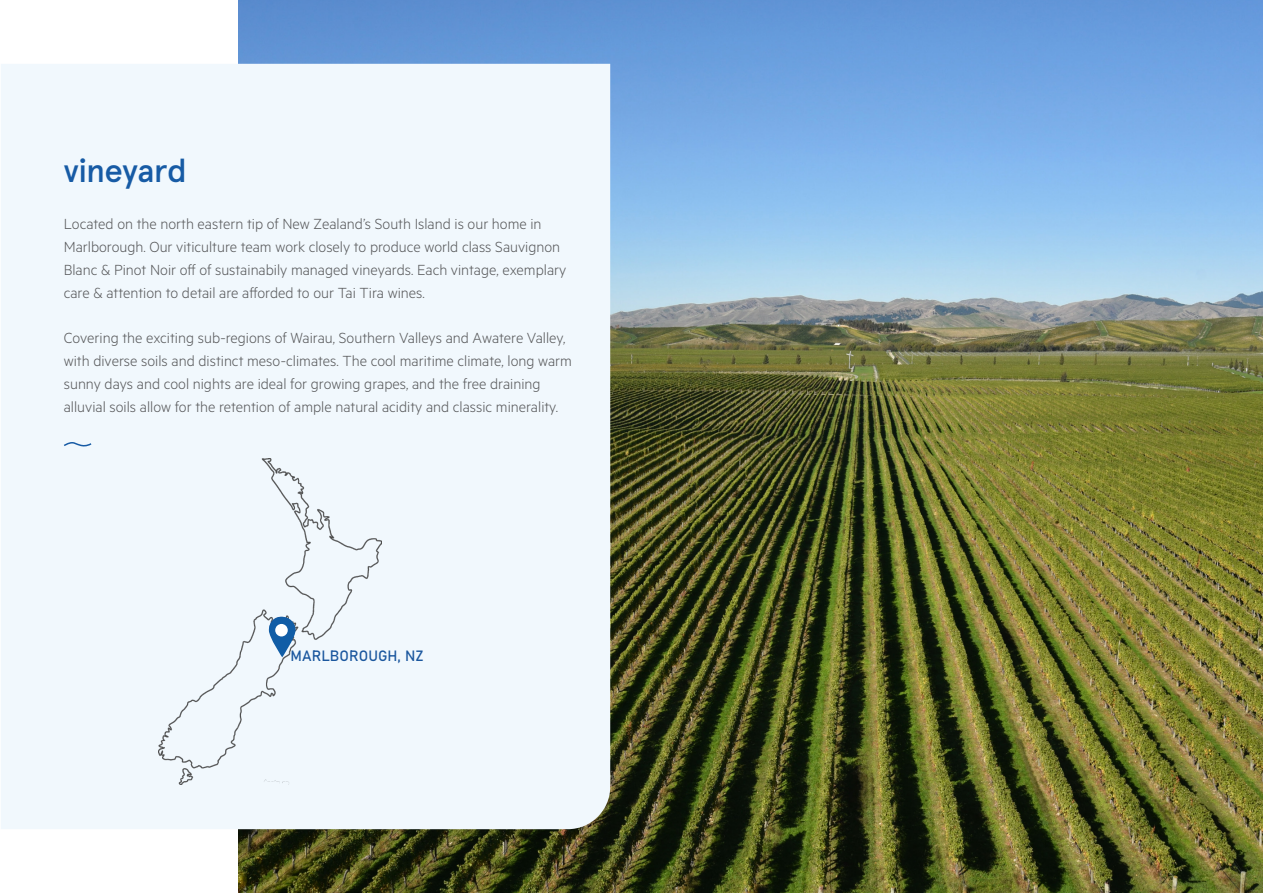
<style>
.page{position:relative;width:1263px;height:893px;background:#fff}
.page>*{position:absolute;margin:0;border:0;box-sizing:border-box;transform-origin:0 0}
.Heading_1A{font:500 33px "Apercu";letter-spacing:-.015em;color:#175ba5}
.Body_Copy_1{font:300 16.5px/22.8px "Metric";color:#57585a}
.t1{font:14.7px "Bahnschrift";letter-spacing:.005em;color:#1b579e}
</style>
<div class="page">
<img style="left:238px;top:0;width:1025px;height:893px">
<div style="left:1px;top:64px;width:609px;height:765px;background:#f1f8fd"></div>
<div style="left:159px;top:458px;width:222px;height:326px;background:#f1f8fd"></div>
<svg style="left:268px;top:615px;width:28px;height:33px"></svg>
<div style="left:260px;top:798px;width:60px;height:19px;background:#f1f8fd"></div>
<svg style="left:63px;top:441px;width:30px;height:8px"></svg>
<svg style="left:269px;top:617px;width:27px;height:40px"></svg>
<div style="left:275px;top:624px;width:13px;height:12px;background:#fff;border-radius:50%"></div>
<p class="Heading_1A" style="left:64px;top:151px;width:125px">vineyard</p>
<p class="Body_Copy_1" style="left:64px;top:212px;width:504px">Located on the north eastern tip of New Zealand’s South Island is our home in Marlborough. Our viticulture team work closely to produce world class Sauvignon Blanc &amp; Pinot Noir off of sustainabily managed vineyards. Each vintage, exemplary care &amp; attention to detail are afforded to our Tai Tira wines.</p>
<p class="Body_Copy_1" style="left:64px;top:326px;width:510px">Covering the exciting sub-regions of Wairau, Southern Valleys and Awatere Valley, with diverse soils and distinct meso-climates. The cool maritime climate, long warm sunny days and cool nights are ideal for growing grapes, and the free draining alluvial soils allow for the retention of ample natural acidity and classic minerality.</p>
<p class="t1" style="left:291px;top:645px;width:134px">MARLBOROUGH, NZ</p>
</div>
